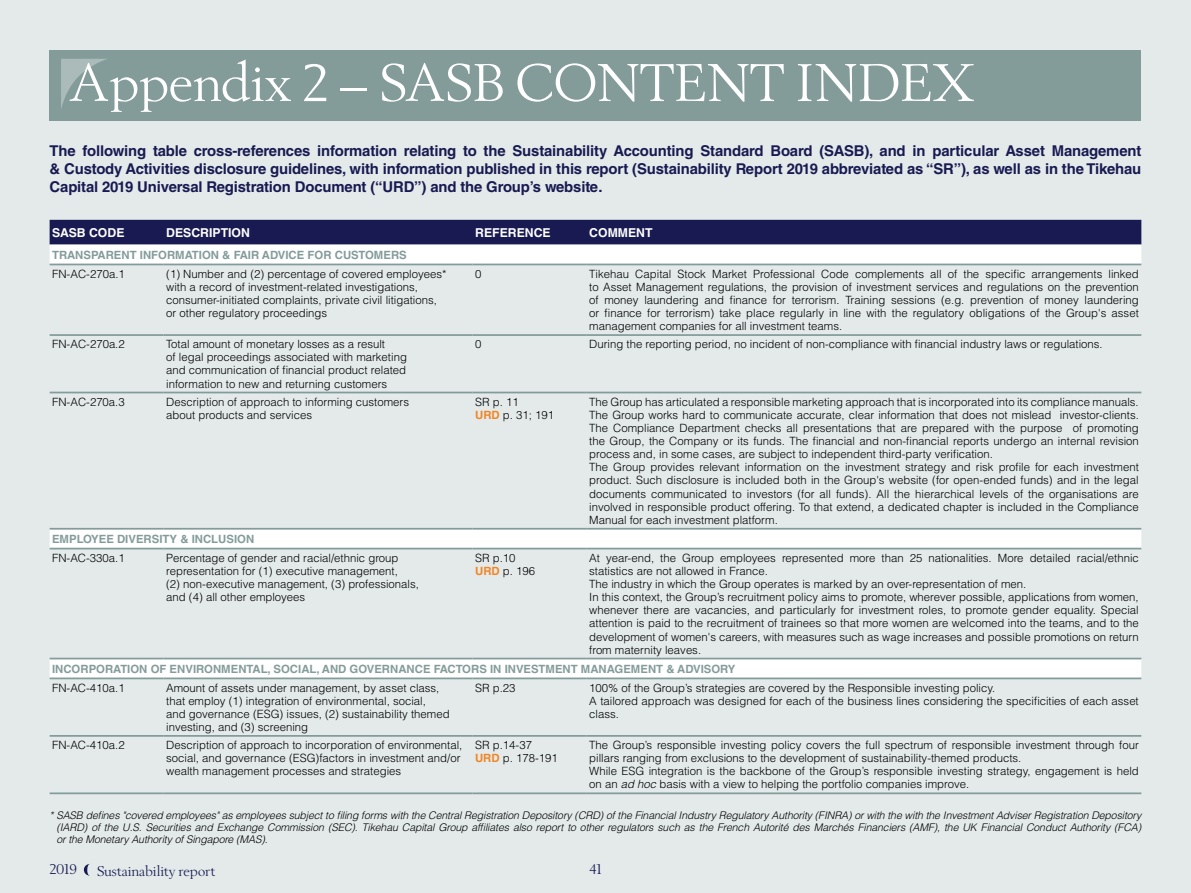
<style>
.page{position:relative;width:1191px;height:893px;background:#e4eaea}
.page>*{position:absolute;margin:0;border:0;box-sizing:border-box;transform-origin:0 0}
.t1{font:52.5px "Berling Nova Display Pro";color:#fff}
.t2{font:700 14.88px/17.8px "Helvetica LT Std";letter-spacing:-.01em;color:#191a51;text-align:justify}
.t3{font:14px "Berling Nova Display Pro";color:#191a51}
.t4{font:700 12.25px "Helvetica LT Std";color:#fff}
.t5{font:300 11.38px/13.1px "Helvetica LT Std";color:#000}
.t6{font:700 11.38px "Helvetica LT Std";color:#839c9a}
.t7{font:italic 300 10.5px/12.2px "Helvetica LT Std";letter-spacing:-.01em;color:#000;text-align:justify}
.s1{font-weight:700;color:#f18625}
.s2{font-style:italic}
</style>
<div class="page">
<div style="left:50px;top:220px;width:1091px;height:25px;background:#191a51"></div>
<svg style="left:50px;top:245px;width:1091px;height:432px"></svg>
<hr style="left:50px;top:735px;width:114px;height:2px;background:#839c9a">
<hr style="left:164px;top:735px;width:309px;height:2px;background:#839c9a">
<hr style="left:472px;top:735px;width:115px;height:2px;background:#839c9a">
<hr style="left:587px;top:735px;width:554px;height:2px;background:#839c9a">
<hr style="left:50px;top:792px;width:114px;height:2px;background:#839c9a">
<hr style="left:164px;top:792px;width:309px;height:2px;background:#839c9a">
<hr style="left:472px;top:792px;width:115px;height:2px;background:#839c9a">
<hr style="left:587px;top:792px;width:554px;height:2px;background:#839c9a">
<hr style="left:50px;top:264px;width:114px;height:1px;background:#839c9a">
<hr style="left:164px;top:264px;width:309px;height:1px;background:#839c9a">
<hr style="left:472px;top:264px;width:115px;height:1px;background:#839c9a">
<hr style="left:587px;top:264px;width:554px;height:1px;background:#839c9a">
<hr style="left:50px;top:334px;width:114px;height:2px;background:#839c9a">
<hr style="left:164px;top:334px;width:309px;height:2px;background:#839c9a">
<hr style="left:472px;top:334px;width:115px;height:2px;background:#839c9a">
<hr style="left:587px;top:334px;width:554px;height:2px;background:#839c9a">
<hr style="left:50px;top:392px;width:114px;height:1px;background:#839c9a">
<hr style="left:164px;top:392px;width:309px;height:1px;background:#839c9a">
<hr style="left:472px;top:392px;width:115px;height:1px;background:#839c9a">
<hr style="left:587px;top:392px;width:554px;height:1px;background:#839c9a">
<hr style="left:50px;top:528px;width:114px;height:2px;background:#839c9a">
<hr style="left:164px;top:528px;width:309px;height:2px;background:#839c9a">
<hr style="left:472px;top:528px;width:115px;height:2px;background:#839c9a">
<hr style="left:587px;top:528px;width:554px;height:2px;background:#839c9a">
<hr style="left:50px;top:548px;width:114px;height:1px;background:#839c9a">
<hr style="left:164px;top:548px;width:309px;height:1px;background:#839c9a">
<hr style="left:472px;top:548px;width:115px;height:1px;background:#839c9a">
<hr style="left:587px;top:548px;width:554px;height:1px;background:#839c9a">
<hr style="left:50px;top:658px;width:114px;height:1px;background:#839c9a">
<hr style="left:164px;top:658px;width:309px;height:1px;background:#839c9a">
<hr style="left:472px;top:658px;width:115px;height:1px;background:#839c9a">
<hr style="left:587px;top:658px;width:554px;height:1px;background:#839c9a">
<hr style="left:50px;top:677px;width:114px;height:2px;background:#839c9a">
<hr style="left:164px;top:677px;width:309px;height:2px;background:#839c9a">
<hr style="left:472px;top:677px;width:115px;height:2px;background:#839c9a">
<hr style="left:587px;top:677px;width:554px;height:2px;background:#839c9a">
<svg style="left:84px;top:864px;width:6px;height:12px"></svg>
<div style="left:50px;top:50px;width:1091px;height:71px;background:#839c9a"></div>
<svg style="left:61px;top:59px;width:45px;height:49px"></svg>
<h1 class="t1" style="left:69px;top:51px;width:907px">Appendix 2 – SASB CONTENT INDEX</h1>
<p class="t2" style="left:50px;top:142px;width:1093px">The following table cross-references information relating to the Sustainability Accounting Standard Board (SASB), and in particular Asset Management &amp; Custody Activities disclosure guidelines, with information published in this report (Sustainability Report 2019 abbreviated as “SR”), as well as in the Tikehau Capital 2019 Universal Registration Document (“URD”) and the Group’s website.</p>
<p class="t4" style="left:52px;top:225px;width:74px">SASB CODE</p>
<p class="t4" style="left:166px;top:225px;width:85px">DESCRIPTION</p>
<p class="t4" style="left:475px;top:225px;width:77px">REFERENCE</p>
<p class="t4" style="left:589px;top:225px;width:65px">COMMENT</p>
<p class="t6" style="left:52px;top:248px;width:356px">TRANSPARENT INFORMATION &amp; FAIR ADVICE FOR CUSTOMERS</p>
<p class="t5" style="left:52px;top:267px;width:74px">FN-AC-270a.1</p>
<p class="t5" style="left:166px;top:267px;width:282px">(1) Number and (2) percentage of covered employees* with a record of investment-related investigations, consumer-initiated complaints, private civil litigations, or other regulatory proceedings</p>
<p class="t5" style="left:475px;top:267px;width:8px">0</p>
<p class="t5" style="left:589px;top:267px;width:551px;text-align:justify">Tikehau Capital Stock Market Professional Code complements all of the specific arrangements linked to Asset Management regulations, the provision of investment services and regulations on the prevention of money laundering and finance for terrorism. Training sessions (e.g. prevention of money laundering or finance for terrorism) take place regularly in line with the regulatory obligations of the Group's asset management companies for all investment teams.</p>
<p class="t5" style="left:52px;top:337px;width:74px">FN-AC-270a.2</p>
<p class="t5" style="left:166px;top:337px;width:242px">Total amount of monetary losses as a result<br>of legal proceedings associated with marketing and communication of financial product related information to new and returning customers</p>
<p class="t5" style="left:475px;top:337px;width:8px">0</p>
<p class="t5" style="left:589px;top:337px;width:515px">During the reporting period, no incident of non-compliance with financial industry laws or regulations.</p>
<p class="t5" style="left:52px;top:395px;width:74px">FN-AC-270a.3</p>
<p class="t5" style="left:166px;top:395px;width:244px">Description of approach to informing customers about products and services</p>
<p class="t5" style="left:475px;top:395px;width:81px">SR p. 11<br><span class="s1">URD</span> p. 31; 191</p>
<p class="t5" style="left:589px;top:395px;width:551px">The Group has articulated a responsible marketing approach that is incorporated into its compliance manuals.<br>The Group works hard to communicate accurate, clear information that does not mislead investor-clients.<br>The Compliance Department checks all presentations that are prepared with the purpose of promoting the Group, the Company or its funds. The financial and non-financial reports undergo an internal revision process and, in some cases, are subject to independent third-party verification.<br>The Group provides relevant information on the investment strategy and risk profile for each investment product. Such disclosure is included both in the Group's website (for open-ended funds) and in the legal documents communicated to investors (for all funds). All the hierarchical levels of the organisations are involved in responsible product offering. To that extend, a dedicated chapter is included in the Compliance Manual for each investment platform.</p>
<p class="t6" style="left:52px;top:532px;width:204px">EMPLOYEE DIVERSITY &amp; INCLUSION</p>
<p class="t5" style="left:52px;top:551px;width:74px">FN-AC-330a.1</p>
<p class="t5" style="left:166px;top:551px;width:254px">Percentage of gender and racial/ethnic group representation for (1) executive management,<br>(2) non-executive management, (3) professionals, and (4) all other employees</p>
<p class="t5" style="left:475px;top:551px;width:62px">SR p.10<br><span class="s1">URD</span> p. 196</p>
<p class="t5" style="left:589px;top:551px;width:551px">At year-end, the Group employees represented more than 25 nationalities. More detailed racial/ethnic statistics are not allowed in France.<br>The industry in which the Group operates is marked by an over-representation of men.<br>In this context, the Group’s recruitment policy aims to promote, wherever possible, applications from women, whenever there are vacancies, and particularly for investment roles, to promote gender equality. Special attention is paid to the recruitment of trainees so that more women are welcomed into the teams, and to the development of women's careers, with measures such as wage increases and possible promotions on return from maternity leaves.</p>
<p class="t6" style="left:52px;top:662px;width:685px">INCORPORATION OF ENVIRONMENTAL, SOCIAL, AND GOVERNANCE FACTORS IN INVESTMENT MANAGEMENT &amp; ADVISORY</p>
<p class="t5" style="left:52px;top:681px;width:74px">FN-AC-410a.1</p>
<p class="t5" style="left:166px;top:681px;width:285px">Amount of assets under management, by asset class, that employ (1) integration of environmental, social,<br>and governance (ESG) issues, (2) sustainability themed investing, and (3) screening</p>
<p class="t5" style="left:475px;top:681px;width:42px">SR p.23</p>
<p class="t5" style="left:589px;top:681px;width:551px">100% of the Group’s strategies are covered by the Responsible investing policy.<br>A tailored approach was designed for each of the business lines considering the specificities of each asset class.</p>
<p class="t5" style="left:52px;top:738px;width:74px">FN-AC-410a.2</p>
<p class="t5" style="left:166px;top:738px;width:298px">Description of approach to incorporation of environmental, social, and governance (ESG)factors in investment and/or wealth management processes and strategies</p>
<p class="t5" style="left:475px;top:738px;width:84px">SR p.14-37<br><span class="s1">URD</span> p. 178-191</p>
<p class="t5" style="left:589px;top:738px;width:551px">The Group’s responsible investing policy covers the full spectrum of responsible investment through four pillars ranging from exclusions to the development of sustainability-themed products.<br>While ESG integration is the backbone of the Group’s responsible investing strategy, engagement is held on an <span class="s2">ad hoc</span> basis with a view to helping the portfolio companies improve.</p>
<p class="t7" style="left:56px;top:809px;width:1086px;text-indent:-7px">* SASB defines "covered employees" as employees subject to filing forms with the Central Registration Depository (CRD) of the Financial Industry Regulatory Authority (FINRA) or with the with the Investment Adviser Registration Depository (IARD) of the U.S. Securities and Exchange Commission (SEC). Tikehau Capital Group affiliates also report to other regulators such as the French Autorité des Marchés Financiers (AMF), the UK Financial Conduct Authority (FCA) or the Monetary Authority of Singapore (MAS).</p>
<p class="t3" style="left:50px;top:861px;width:29px">2019</p>
<p class="t3" style="left:97px;top:862px;width:120px">Sustainability report</p>
<p class="t3" style="left:589px;top:860px;width:14px">41</p>
</div>
